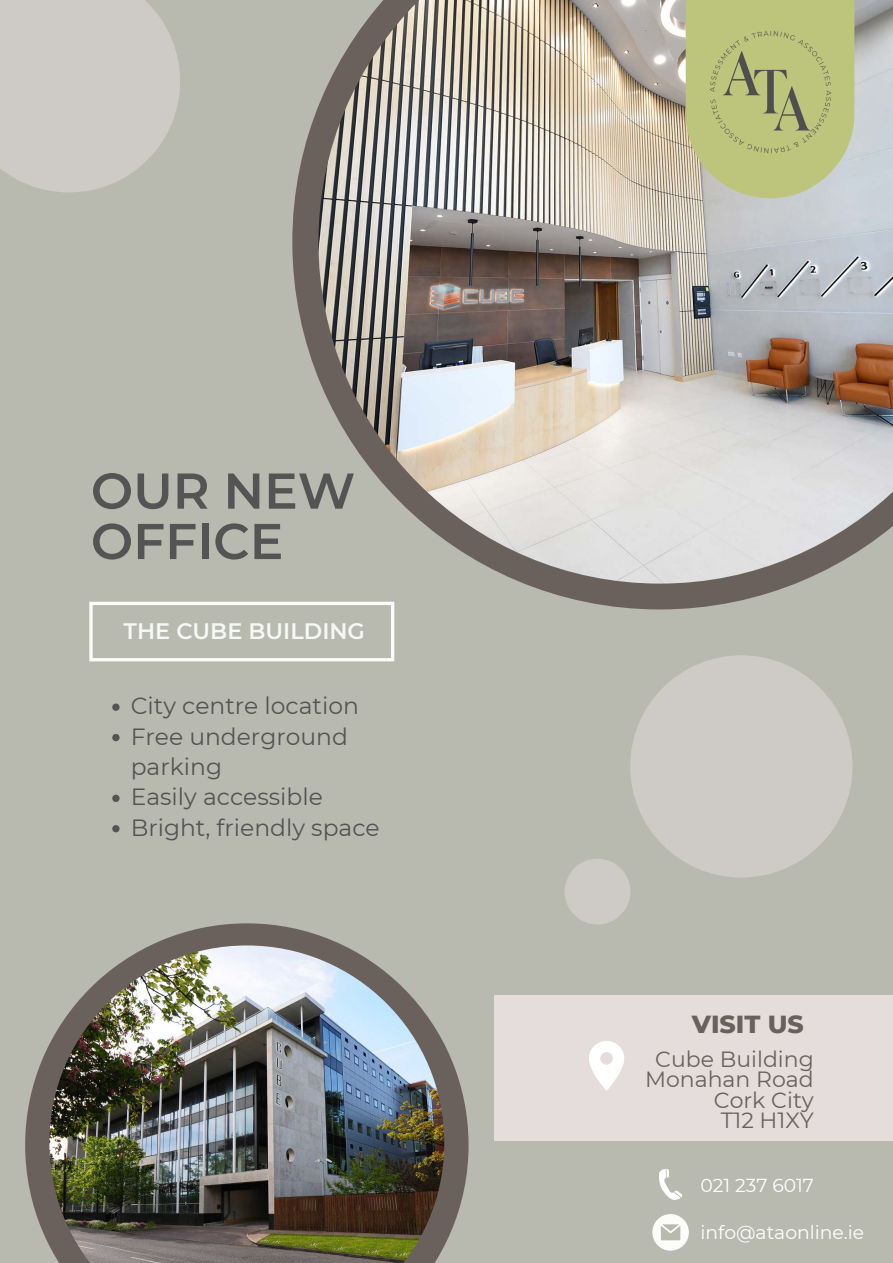
<style>
.page{position:relative;width:893px;height:1263px;background:#b9baaf}
.page>*{position:absolute;margin:0;border:0;box-sizing:border-box;transform-origin:0 0}
.t1{font:600 50.25px/50.4px "Montserrat";color:#545454}
.t2{font:800 25.2px "Montserrat";color:#6b615c}
.t3{font:23.4px/30.4px "Montserrat";color:#545454}
.t4{font:600 22.42px "Montserrat";color:#f6f8f5}
.t5{font:21.98px/20.2px "Montserrat";color:#6b615c;text-align:right}
.t6{font:18.75px "Montserrat";color:#fff}
</style>
<div class="page">
<svg style="left:292px;top:107px;width:502px;height:502px"></svg>
<img style="left:318px;top:0;width:575px;height:584px">
<svg style="left:89px;top:602px;width:305px;height:59px"></svg>
<div style="left:494px;top:995px;width:399px;height:145px;background:#e5dcdc"></div>
<svg style="left:25px;top:923px;width:443px;height:323px"></svg>
<img style="left:49px;top:945px;width:395px;height:318px">
<svg style="left:659px;top:1169px;width:23px;height:31px"></svg>
<svg style="left:0;top:0;width:180px;height:192px;background:#cbc8c2"></svg>
<div style="left:630px;top:655px;width:222px;height:222px;background:#cecac5;border-radius:50%"></div>
<div style="left:564px;top:859px;width:66px;height:65px;background:#cecac5;border-radius:50%"></div>
<svg style="left:589px;top:1041px;width:35px;height:50px"></svg>
<svg style="left:112px;top:703px;width:8px;height:8px"></svg>
<svg style="left:112px;top:734px;width:8px;height:7px"></svg>
<svg style="left:112px;top:795px;width:8px;height:7px"></svg>
<svg style="left:112px;top:825px;width:8px;height:7px"></svg>
<svg style="left:685px;top:0;width:169px;height:198px;background:#c0c594"></svg>
<img style="left:689px;top:11px;width:162px;height:162px">
<svg style="left:652px;top:1214px;width:37px;height:36px"></svg>
<h1 class="t1" style="left:91px;top:465px;width:266px">OUR NEW<br>OFFICE</h1>
<p class="t4" style="left:123px;top:618px;width:243px">THE CUBE BUILDING</p>
<p class="t3" style="left:131px;top:691px;width:250px">City centre location<br>Free underground parking<br>Easily accessible<br>Bright, friendly space</p>
<p class="t2" style="left:691px;top:1008px;width:114px">VISIT US</p>
<p class="t5" style="left:645px;top:1049px;width:170px">Cube Building<br>Monahan Road<br>Cork City<br>T12 H1XY</p>
<p class="t6" style="left:700px;top:1173px;width:115px">021 237 6017</p>
<p class="t6" style="left:700px;top:1221px;width:165px">info@ataonline.ie</p>
</div>
